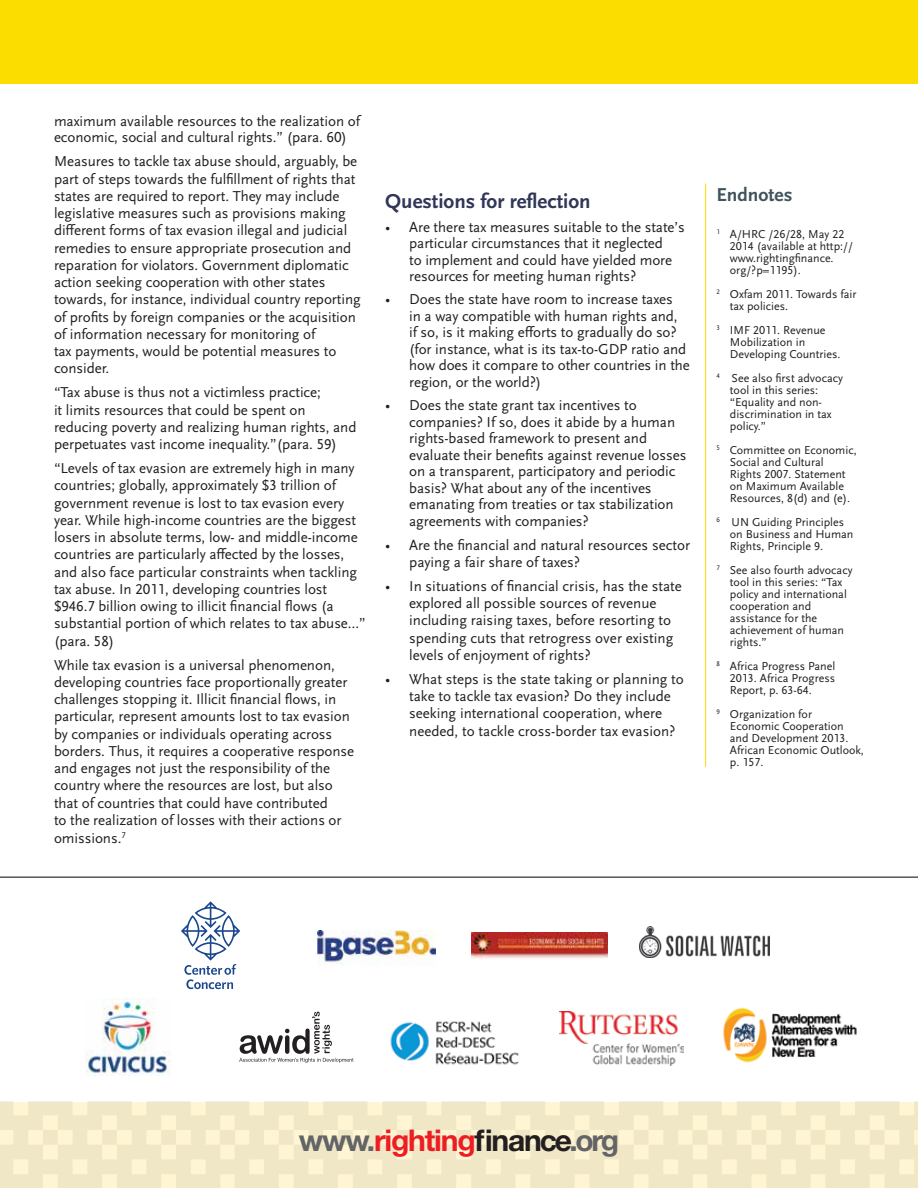
<style>
.page{position:relative;width:918px;height:1188px;background:#fff}
.page>*{position:absolute;margin:0;border:0;box-sizing:border-box;transform-origin:0 0}
.t1{font:700 30px "Helvetica Neue LT Std";letter-spacing:-.04em;color:#636466}
.t2{font:700 21px "Scala Sans Pro";color:#303657}
.t3{font:700 19.5px "Scala Sans Pro";color:#41535d}
.t4{font:15px/17.2px "Scala Sans Pro";letter-spacing:-.005em;color:#231f20}
.t5{font:12px/12px "Scala Sans Pro";color:#231f20}
.s1{color:#ed1d24}
.s2{color:#231f20}
</style>
<div class="page">
<div style="left:0;top:0;width:918px;height:84px;background:#fcdd00"></div>
<svg style="left:0;top:1102px;width:918px;height:86px;background:#f4ebca"></svg>
<hr style="left:0;top:877px;width:918px;height:1px;background:#000">
<img style="left:317px;top:930px;width:118px;height:35px">
<svg style="left:181px;top:901px;width:59px;height:88px"></svg>
<img style="left:390px;top:1021px;width:129px;height:44px">
<img style="left:472px;top:933px;width:136px;height:26px">
<img style="left:639px;top:927px;width:130px;height:30px">
<img style="left:85px;top:999px;width:85px;height:77px">
<svg style="left:239px;top:1012px;width:115px;height:51px"></svg>
<img style="left:560px;top:1012px;width:123px;height:54px">
<img style="left:723px;top:1007px;width:134px;height:56px">
<hr style="left:705px;top:184px;width:1px;height:583px;background:#fcdd00">
<p class="t4" style="left:54px;top:112px;width:307px;line-height:16.5px">maximum available resources to the realization of economic, social and cultural rights.” (para. 60)</p>
<p class="t4" style="left:54px;top:152px;width:308px">Measures to tackle tax abuse should, arguably, be part of steps towards the fulfillment of rights that states are required to report. They may include legislative measures such as provisions making different forms of tax evasion illegal and judicial remedies to ensure appropriate prosecution and reparation for violators. Government diplomatic action seeking cooperation with other states towards, for instance, individual country reporting of profits by foreign companies or the acquisition of information necessary for monitoring of<br>tax payments, would be potential measures to consider.</p>
<p class="t4" style="left:54px;top:383px;width:304px">“Tax abuse is thus not a victimless practice;<br>it limits resources that could be spent on reducing poverty and realizing human rights, and perpetuates vast income inequality.”(para. 59)</p>
<p class="t4" style="left:54px;top:459px;width:313px">“Levels of tax evasion are extremely high in many countries; globally, approximately $3 trillion of government revenue is lost to tax evasion every year. While high-income countries are the biggest losers in absolute terms, low- and middle-income countries are particularly affected by the losses, and also face particular constraints when tackling tax abuse. In 2011, developing countries lost $946.7 billion owing to illicit financial flows (a substantial portion of which relates to tax abuse…” (para. 58)</p>
<p class="t4" style="left:54px;top:655px;width:302px">While tax evasion is a universal phenomenon, developing countries face proportionally greater challenges stopping it. Illicit financial flows, in particular, represent amounts lost to tax evasion by companies or individuals operating across borders. Thus, it requires a cooperative response and engages not just the responsibility of the country where the resources are lost, but also that of countries that could have contributed<br>to the realization of losses with their actions or omissions.<sup>7</sup></p>
<h2 class="t2" style="left:385px;top:187px;width:207px">Questions for reflection</h2>
<p class="t4" style="left:409px;top:218px;width:277px;line-height:16.5px;text-indent:-24px">• Are there tax measures suitable to the state’s particular circumstances that it neglected<br>to implement and could have yielded more resources for meeting human rights?</p>
<p class="t4" style="left:409px;top:291px;width:282px;line-height:16.5px;text-indent:-24px">• Does the state have room to increase taxes<br>in a way compatible with human rights and,<br>if so, is it making efforts to gradually do so? (for instance, what is its tax-to-GDP ratio and how does it compare to other countries in the region, or the world?)</p>
<p class="t4" style="left:409px;top:396px;width:279px;line-height:16.5px;text-indent:-24px">• Does the state grant tax incentives to companies? If so, does it abide by a human rights-based framework to present and evaluate their benefits against revenue losses on a transparent, participatory and periodic basis? What about any of the incentives emanating from treaties or tax stabilization agreements with companies?</p>
<p class="t4" style="left:409px;top:535px;width:282px;text-indent:-24px">• Are the financial and natural resources sector paying a fair share of taxes?</p>
<p class="t4" style="left:409px;top:577px;width:274px;text-indent:-24px">• In situations of financial crisis, has the state explored all possible sources of revenue including raising taxes, before resorting to spending cuts that retrogress over existing levels of enjoyment of rights?</p>
<p class="t4" style="left:409px;top:670px;width:276px;text-indent:-24px">• What steps is the state taking or planning to take to tackle tax evasion? Do they include seeking international cooperation, where needed, to tackle cross-border tax evasion?</p>
<h3 class="t3" style="left:716px;top:181px;width:78px">Endnotes</h3>
<p class="t5" style="left:730px;top:228px;width:125px;text-indent:-14px"><sup>1</sup> A/HRC /26/28, May 22<br>2014 (available at http:// www.rightingfinance. org/?p=1195).</p>
<p class="t5" style="left:730px;top:288px;width:128px;text-indent:-14px"><sup>2</sup> Oxfam 2011. Towards fair tax policies.</p>
<p class="t5" style="left:730px;top:324px;width:112px;text-indent:-14px"><sup>3</sup> IMF 2011. Revenue<br>Mobilization in<br>Developing Countries.</p>
<p class="t5" style="left:730px;top:372px;width:115px;text-indent:-13px"><sup>4</sup> See also first advocacy tool in this series: “Equality and non&shy;discrimination in tax policy.”</p>
<p class="t5" style="left:730px;top:444px;width:128px;text-indent:-14px"><sup>5</sup> Committee on Economic,<br>Social and Cultural<br>Rights 2007. Statement on Maximum Available<br>Resources, 8(d) and (e).</p>
<p class="t5" style="left:730px;top:516px;width:125px;text-indent:-13px"><sup>6</sup> UN Guiding Principles on Business and Human<br>Rights, Principle 9.</p>
<p class="t5" style="left:730px;top:564px;width:124px;text-indent:-14px"><sup>7</sup> See also fourth advocacy tool in this series: “Tax policy and international cooperation and assistance for the achievement of human rights.”</p>
<p class="t5" style="left:730px;top:660px;width:107px;text-align:justify;text-indent:-14px"><sup>8</sup> Africa Progress Panel 2013. Africa Progress Report, p. 63-64.</p>
<p class="t5" style="left:730px;top:708px;width:136px;text-indent:-14px"><sup>9</sup> Organization for<br>Economic Cooperation and Development 2013.<br>African Economic Outlook, p. 157.</p>
<h1 class="t1" style="left:299px;top:1122px;width:322px">www.<span class="s1">righting</span><span class="s2">finance</span>.org</h1>
</div>
